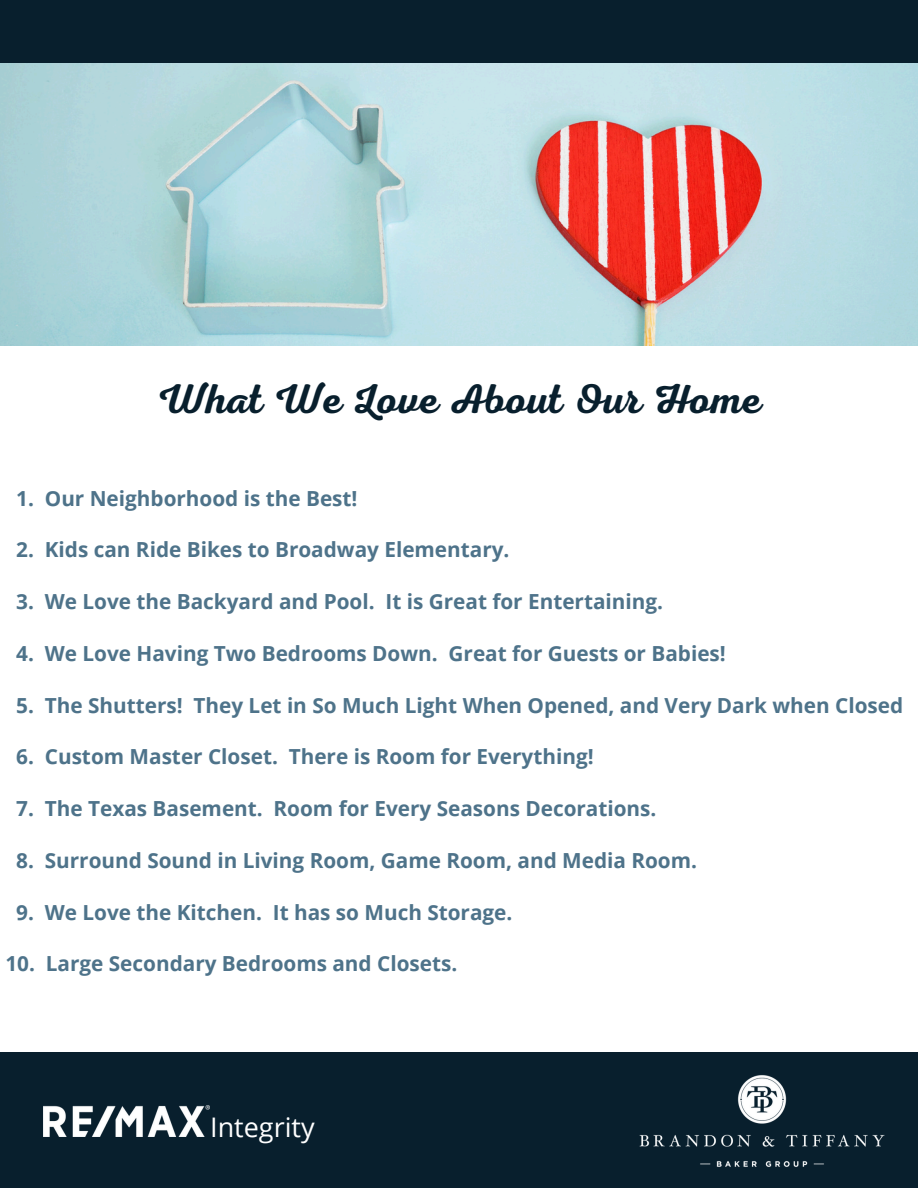
<style>
.page{position:relative;width:918px;height:1188px;background:#fff}
.page>*{position:absolute;margin:0;border:0;box-sizing:border-box;transform-origin:0 0}
.t1{font:600 42px "Nexa Script";color:#081f2d}
.t2{font:27px "Open Sans";color:#fff}
.t3{font:700 20.7px "Open Sans";color:#4e738a}
</style>
<div class="page">
<img style="left:0;top:63px;width:918px;height:282px">
<div style="left:0;top:0;width:918px;height:63px;background:#081f2d"></div>
<div style="left:0;top:1052px;width:918px;height:136px;background:#081f2d"></div>
<img style="left:639px;top:1075px;width:246px;height:92px">
<img style="left:43px;top:1106px;width:167px;height:30px">
<p class="t1" style="left:156px;top:375px;width:607px">What We Love About Our Home</p>
<h1 class="t3" style="left:16px;top:484px;width:343px">1. Our Neighborhood is the Best!</h1>
<p class="t3" style="left:16px;top:535px;width:495px">2. Kids can Ride Bikes to Broadway Elementary.</p>
<p class="t3" style="left:16px;top:587px;width:648px">3. We Love the Backyard and Pool. It is Great for Entertaining.</p>
<p class="t3" style="left:16px;top:639px;width:711px">4. We Love Having Two Bedrooms Down. Great for Guests or Babies!</p>
<p class="t3" style="left:16px;top:691px;width:888px">5. The Shutters! They Let in So Much Light When Opened, and Very Dark when Closed</p>
<p class="t3" style="left:16px;top:742px;width:579px">6. Custom Master Closet. There is Room for Everything!</p>
<p class="t3" style="left:16px;top:794px;width:642px">7. The Texas Basement. Room for Every Seasons Decorations.</p>
<p class="t3" style="left:16px;top:846px;width:682px">8. Surround Sound in Living Room, Game Room, and Media Room.</p>
<p class="t3" style="left:16px;top:898px;width:498px">9. We Love the Kitchen. It has so Much Storage.</p>
<p class="t3" style="left:5px;top:949px;width:453px">10. Large Secondary Bedrooms and Closets.</p>
<p class="t2" style="left:210px;top:1109px;width:106px">Integrity</p>
</div>
